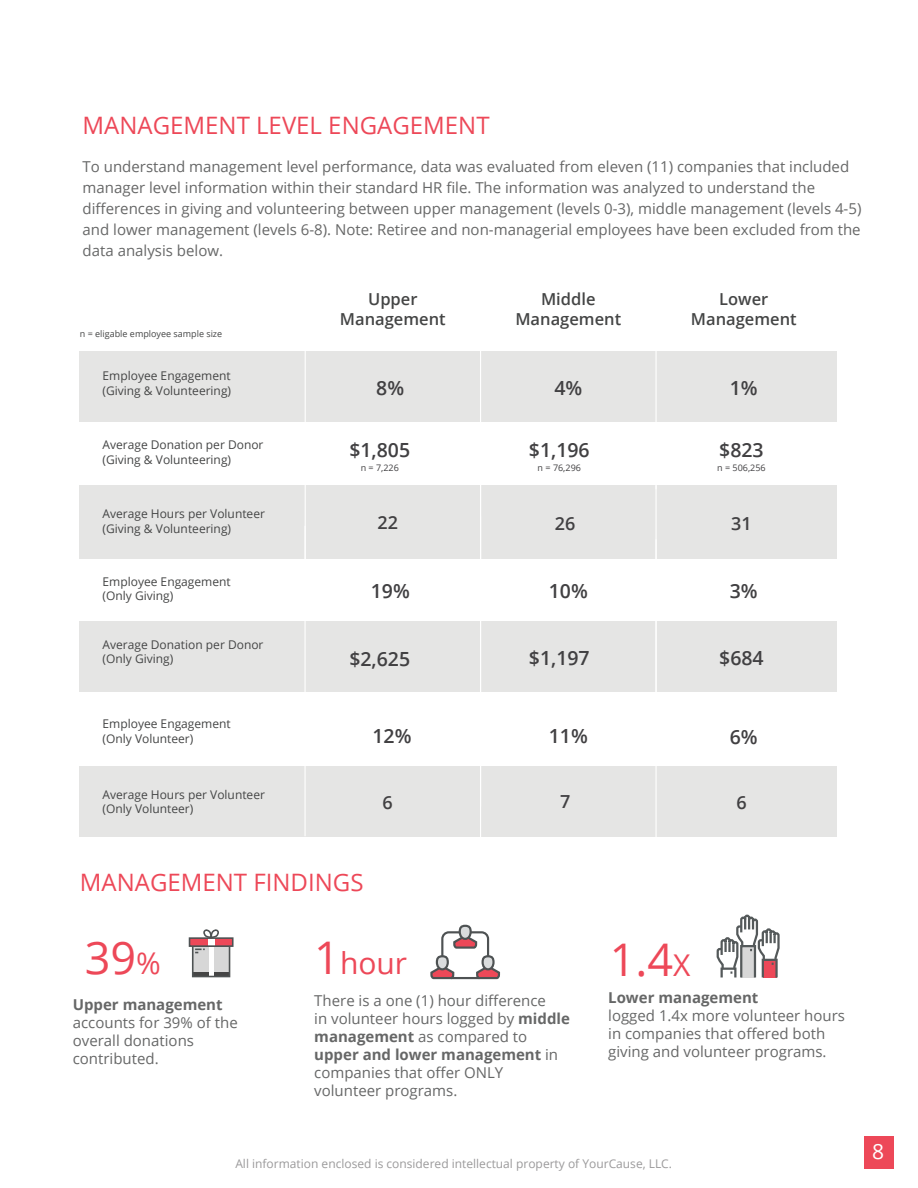
<style>
.page{position:relative;width:918px;height:1188px;background:#fff}
.page>*{position:absolute;margin:0;border:0;box-sizing:border-box;transform-origin:0 0}
.t1{font:45px "Open Sans";color:#ed4858}
.t2{font:30px "Open Sans";color:#ed4858}
.t3{font:24px "Open Sans";color:#ed4858}
.t4{font:21px "Open Sans";color:#fff}
.t5{font:600 19.5px "Open Sans";color:#414042}
.t6{font:600 18px "Open Sans";color:#414042}
.t7{font:600 16.5px/19.8px "Open Sans";color:#444545;text-align:center}
.t8{font:15px/18px "Open Sans";color:#666767}
.t9{font:700 15px "Open Sans";color:#666767}
.t10{font:12px/14.4px "Open Sans";color:#444545}
.t11{font:12px "Open Sans";color:#9b9a9b}
.t12{font:9px "Open Sans";color:#444545}
.t13{font:9px "Open Sans";color:#414042}
.s1{font-size:30px}
.s2{font-size:45px}
.s3{font-weight:700}
</style>
<div class="page">
<div style="left:864px;top:1136px;width:30px;height:33px;background:#ed4858"></div>
<div style="left:79px;top:766px;width:757px;height:71px;background:#e5e5e4"></div>
<div style="left:79px;top:485px;width:757px;height:74px;background:#e5e5e4"></div>
<div style="left:79px;top:621px;width:757px;height:71px;background:#e5e5e4"></div>
<hr style="left:304px;top:526px;width:2px;height:310px;background:#fff">
<hr style="left:480px;top:516px;width:1px;height:324px;background:#fff">
<hr style="left:655px;top:485px;width:2px;height:243px;background:#fff">
<div style="left:79px;top:351px;width:757px;height:71px;background:#e5e5e4"></div>
<hr style="left:305px;top:279px;width:1px;height:311px;background:#fff">
<hr style="left:480px;top:260px;width:1px;height:324px;background:#fff">
<hr style="left:655px;top:246px;width:2px;height:243px;background:#fff">
<hr style="left:655px;top:539px;width:2px;height:324px;background:#fff">
<hr style="left:451px;top:977px;width:28px;height:2px;background:#4e5253">
<div style="left:460px;top:926px;width:11px;height:13px;background:#dadcdd;border-radius:50%"></div>
<div style="left:459px;top:925px;width:13px;height:15px;border:2px solid #4e5253;border-radius:50%"></div>
<svg style="left:441px;top:930px;width:49px;height:28px"></svg>
<div style="left:437px;top:956px;width:11px;height:13px;background:#dadcdd;border-radius:50%"></div>
<div style="left:436px;top:955px;width:13px;height:15px;border:2px solid #4e5253;border-radius:50%"></div>
<svg style="left:430px;top:965px;width:25px;height:15px"></svg>
<div style="left:483px;top:956px;width:11px;height:13px;background:#dadcdd;border-radius:50%"></div>
<div style="left:482px;top:955px;width:13px;height:15px;border:2px solid #4e5253;border-radius:50%"></div>
<svg style="left:475px;top:965px;width:25px;height:15px"></svg>
<div style="left:193px;top:946px;width:37px;height:31px;background:#d7d7d7"></div>
<hr style="left:193px;top:973px;width:37px;height:4px;background:#454545">
<div style="left:209px;top:946px;width:5px;height:31px;background:#fff"></div>
<div style="left:192px;top:945px;width:38px;height:32px;border:2px solid #4e5253"></div>
<div style="left:190px;top:938px;width:43px;height:8px;background:#ed4858"></div>
<div style="left:208px;top:938px;width:6px;height:8px;background:#fff"></div>
<div style="left:189px;top:937px;width:45px;height:10px;border:2px solid #4e5253"></div>
<svg style="left:202px;top:929px;width:19px;height:10px"></svg>
<svg style="left:195px;top:949px;width:10px;height:4px"></svg>
<div style="left:721px;top:968px;width:15px;height:11px;border:2px solid #54595a"></div>
<div style="left:741px;top:946px;width:14px;height:31px;background:#d7d7d7"></div>
<div style="left:740px;top:945px;width:16px;height:34px;border:2px solid #54595a"></div>
<div style="left:763px;top:960px;width:14px;height:17px;background:#ed4858"></div>
<div style="left:762px;top:959px;width:16px;height:20px;border:2px solid #54595a"></div>
<svg style="left:716px;top:914px;width:64px;height:60px"></svg>
<h3 class="t3" style="left:83px;top:109px;width:409px">MANAGEMENT LEVEL ENGAGEMENT</h3>
<p class="t8" style="left:83px;top:156px;width:780px;line-height:21px">To understand management level performance, data was evaluated from eleven (11) companies that included manager level information within their standard HR file. The information was analyzed to understand the differences in giving and volunteering between upper management (levels 0-3), middle management (levels 4-5) and lower management (levels 6-8). Note: Retiree and non-managerial employees have been excluded from the data analysis below.</p>
<p class="t12" style="left:80px;top:327px;width:144px">n = eligable employee sample size</p>
<p class="t7" style="left:515px;top:289px;width:107px">Middle<br>Management</p>
<p class="t7" style="left:340px;top:289px;width:107px">Upper<br>Management</p>
<p class="t7" style="left:691px;top:289px;width:107px">Lower<br>Management</p>
<p class="t10" style="left:103px;top:369px;width:130px">Employee Engagement (Giving &amp; Volunteering)</p>
<h3 class="t5" style="left:554px;top:375px;width:29px">4%</h3>
<h3 class="t5" style="left:730px;top:375px;width:29px">1%</h3>
<h3 class="t5" style="left:376px;top:375px;width:29px">8%</h3>
<p class="t10" style="left:103px;top:438px;width:162px">Average Donation per Donor (Giving &amp; Volunteering)</p>
<p class="t10" style="left:103px;top:507px;width:164px">Average Hours per Volunteer (Giving &amp; Volunteering)</p>
<h3 class="t5" style="left:349px;top:437px;width:62px">$1,805</h3>
<p class="t13" style="left:361px;top:461px;width:40px">n = 7,226</p>
<p class="t6" style="left:377px;top:510px;width:22px">22</p>
<h3 class="t5" style="left:529px;top:437px;width:62px">$1,196</h3>
<p class="t13" style="left:538px;top:461px;width:45px">n = 76,296</p>
<p class="t6" style="left:555px;top:512px;width:22px">26</p>
<h3 class="t5" style="left:719px;top:437px;width:46px">$823</h3>
<p class="t13" style="left:717px;top:461px;width:50px">n = 506,256</p>
<p class="t6" style="left:731px;top:512px;width:22px">31</p>
<p class="t10" style="left:103px;top:574px;width:130px">Employee Engagement (Only Giving)</p>
<h3 class="t5" style="left:371px;top:577px;width:41px">19%</h3>
<h3 class="t5" style="left:549px;top:577px;width:41px">10%</h3>
<h3 class="t5" style="left:730px;top:577px;width:29px">3%</h3>
<p class="t10" style="left:103px;top:637px;width:162px">Average Donation per Donor (Only Giving)</p>
<h3 class="t5" style="left:349px;top:645px;width:62px">$2,625</h3>
<h3 class="t5" style="left:529px;top:645px;width:62px">$1,197</h3>
<h3 class="t5" style="left:719px;top:645px;width:46px">$684</h3>
<p class="t10" style="left:103px;top:717px;width:130px">Employee Engagement (Only Volunteer)</p>
<h3 class="t5" style="left:373px;top:723px;width:41px">12%</h3>
<h3 class="t5" style="left:549px;top:723px;width:41px">11%</h3>
<h3 class="t5" style="left:730px;top:723px;width:29px">6%</h3>
<p class="t10" style="left:103px;top:787px;width:164px">Average Hours per Volunteer (Only Volunteer)</p>
<p class="t6" style="left:383px;top:791px;width:12px">6</p>
<p class="t6" style="left:560px;top:789px;width:12px">7</p>
<p class="t6" style="left:736px;top:791px;width:12px">6</p>
<h3 class="t3" style="left:80px;top:866px;width:285px">MANAGEMENT FINDINGS</h3>
<h1 class="t1" style="left:85px;top:927px;width:78px">39<span class="s1">%</span></h1>
<h2 class="t2" style="left:314px;top:942px;width:94px"><span class="s2">1</span>hour</h2>
<h1 class="t1" style="left:610px;top:929px;width:82px">1.4<span class="s1">X</span></h1>
<p class="t9" style="left:73px;top:994px;width:151px">Upper management</p>
<p class="t8" style="left:73px;top:1013px;width:166px">accounts for 39% of the overall donations contributed.</p>
<p class="t9" style="left:608px;top:987px;width:152px">Lower management</p>
<p class="t8" style="left:608px;top:1007px;width:238px">logged 1.4x more volunteer hours in companies that offered both giving and volunteer programs.</p>
<p class="t8" style="left:314px;top:991px;width:257px">There is a one (1) hour difference<br>in volunteer hours logged by <span class="s3">middle management</span> as compared to <span class="s3">upper and lower management</span> in companies that offer ONLY volunteer programs.</p>
<p class="t11" style="left:235px;top:1156px;width:438px">All information enclosed is considered intellectual property of YourCause, LLC.</p>
<h3 class="t4" style="left:872px;top:1137px;width:14px">8</h3>
</div>
